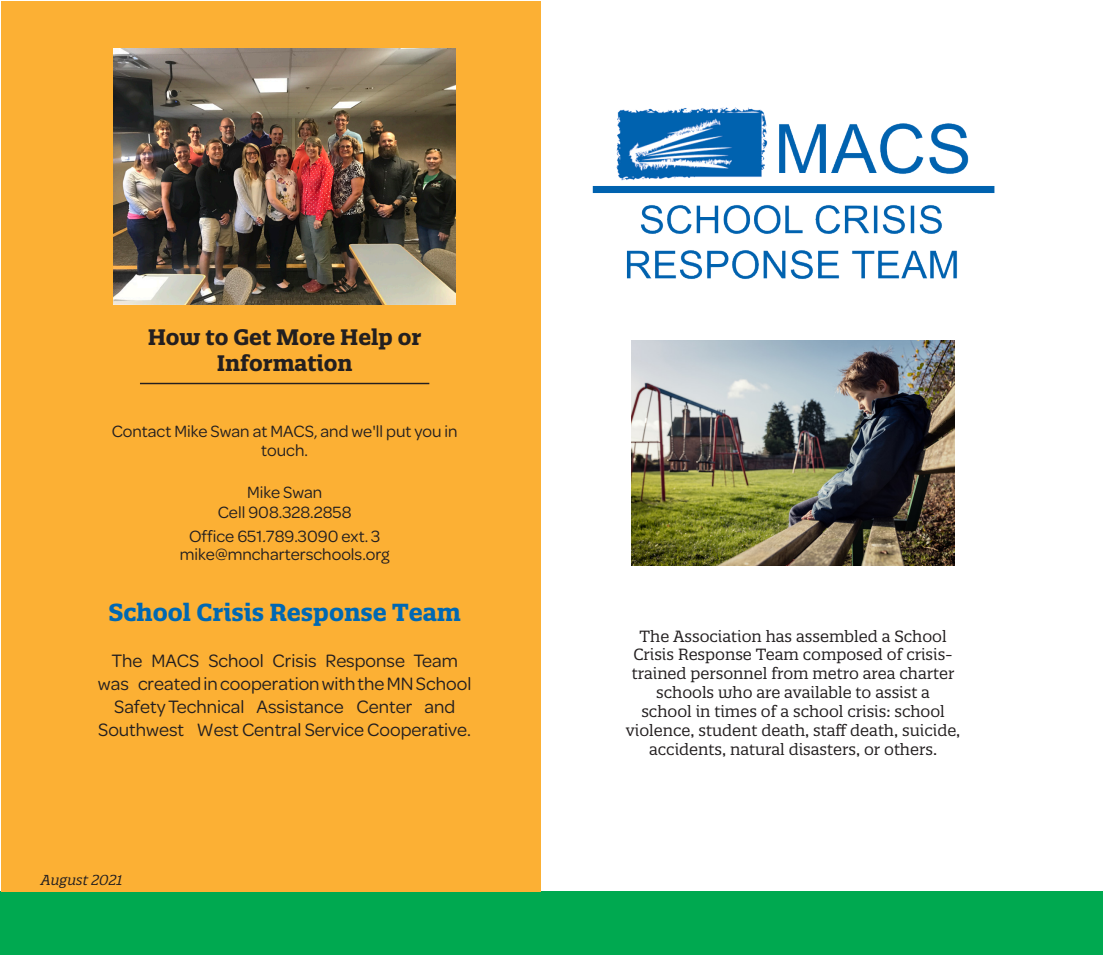
<style>
.page{position:relative;width:1103px;height:956px;background:#fff}
.page>*{position:absolute;margin:0;border:0;box-sizing:border-box;transform-origin:0 0}
.t1{font:700 23.97px "Quatro Slab";color:#0068b3}
.t2{font:700 21.7px/26.1px "Quatro Slab";color:#231f20;text-align:center}
.t3{font:19.07px/22.9px "Omnes";color:#231f20;text-align:center}
.t4{font:17.32px/18.6px "Omnes";color:#231f20;text-align:center}
.t5{font:15.75px/18.9px "Quatro Slab";color:#231f20;text-align:center}
.t6{font:italic 14px "Quatro Slab";color:#231f20}
</style>
<div class="page">
<div style="left:0;top:891px;width:1102px;height:64px;background:#00a950"></div>
<div style="left:1px;top:1px;width:539px;height:890px;background:#fcb034"></div>
<img style="left:114px;top:48px;width:341px;height:256px">
<hr style="left:140px;top:383px;width:289px;height:1px;background:#231f20">
<img style="left:592px;top:107px;width:403px;height:172px">
<img style="left:632px;top:340px;width:322px;height:225px">
<p class="t2" style="left:148px;top:324px;width:275px">How to Get More Help or<br>Information</p>
<p class="t4" style="left:112px;top:421px;width:347px">Contact Mike Swan at MACS, and we'll put you in touch.</p>
<p class="t4" style="left:218px;top:480px;width:135px;line-height:20.8px">Mike Swan<br>Cell 908.328.2858</p>
<p class="t4" style="left:180px;top:525px;width:211px">Office 651.789.3090 ext. 3 mike@mncharterschools.org</p>
<p class="t1" style="left:108px;top:597px;width:354px">School Crisis Response Team</p>
<p class="t3" style="left:98px;top:648px;width:375px">The MACS School Crisis Response Team was created in cooperation with the MN School Safety Technical Assistance Center and Southwest West Central Service Cooperative.</p>
<p class="t6" style="left:41px;top:870px;width:83px">August 2021</p>
<p class="t5" style="left:626px;top:626px;width:336px">The Association has assembled a School Crisis Response Team composed of crisis&shy;trained personnel from metro area charter schools who are available to assist a<br>school in times of a school crisis: school violence, student death, staff death, suicide, accidents, natural disasters, or others.</p>
</div>
